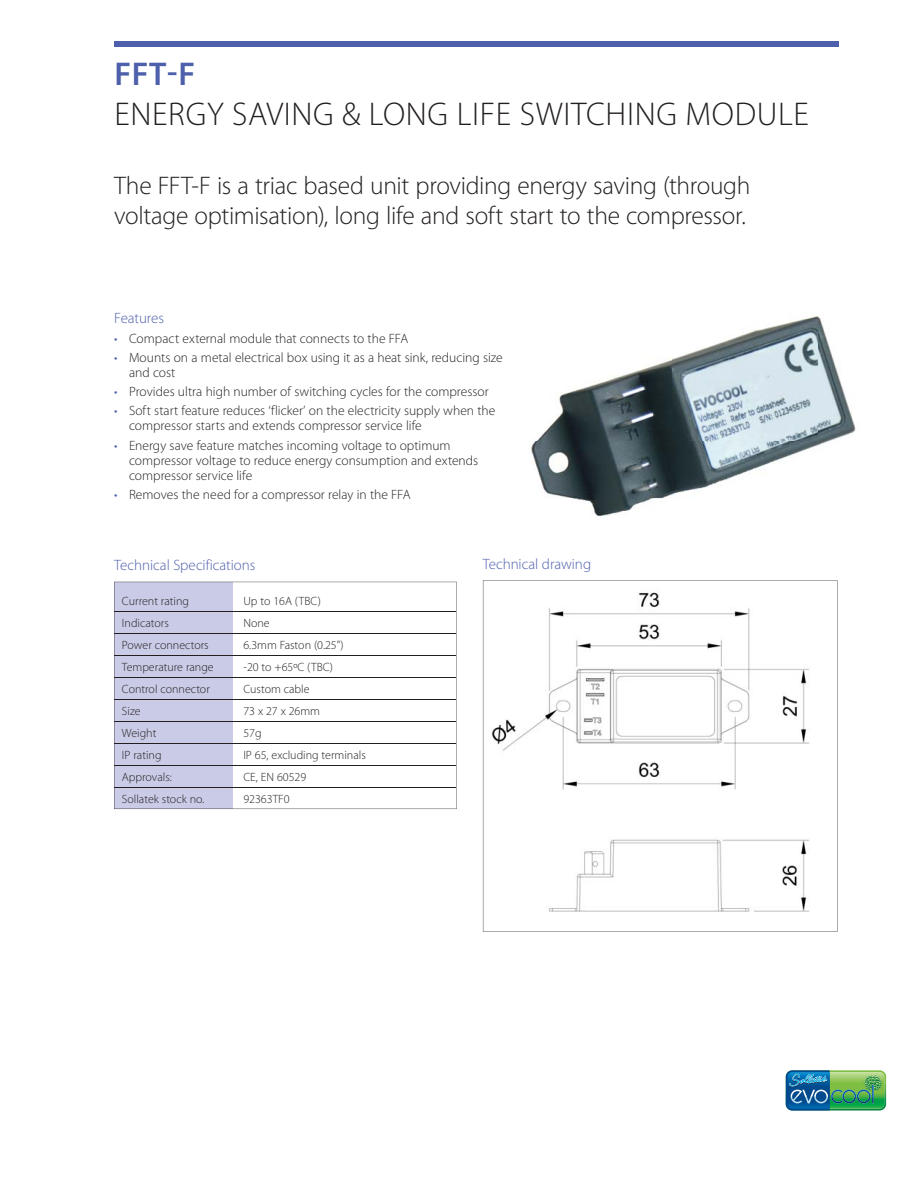
<style>
.page{position:relative;width:918px;height:1188px;background:#fff}
.page>*{position:absolute;margin:0;border:0;box-sizing:border-box;transform-origin:0 0}
.t1{font:300 33px "Myriad Pro";letter-spacing:.02em;color:#231f20}
.t2{font:600 33px "Myriad Pro";color:#4e5fab}
.t3{font:300 25.5px/30px "Myriad Pro";letter-spacing:-.01em;color:#231f20}
.t4{font:300 15px "Myriad Pro";letter-spacing:-.005em;color:#4e5fab}
.t5{font:300 13.5px/15px "Myriad Pro";color:#231f20}
.t6{font:300 12px "Myriad Pro";color:#231f20}
.s1{color:#4e5fab}
</style>
<div class="page">
<svg style="left:114px;top:582px;width:343px;height:227px"></svg>
<img style="left:530px;top:315px;width:326px;height:201px">
<img style="left:786px;top:1070px;width:100px;height:40px">
<svg style="left:483px;top:580px;width:354px;height:352px"></svg>
<div style="left:114px;top:41px;width:725px;height:6px;background:#4e5fab"></div>
<h1 class="t2" style="left:114px;top:62px;width:82px">FFT-F</h1>
<h1 class="t1" style="left:114px;top:101px;width:696px">ENERGY SAVING &amp; LONG LIFE SWITCHING MODULE</h1>
<h2 class="t3" style="left:114px;top:174px;width:638px">The FFT-F is a triac based unit providing energy saving (through voltage optimisation), long life and soft start to the compressor.</h2>
<p class="t4" style="left:114px;top:313px;width:51px">Features</p>
<p class="t5" style="left:114px;top:332px;width:296px"><span class="s1">•</span> Compact external module that connects to the FFA</p>
<p class="t5" style="left:129px;top:351px;width:375px;text-indent:-15px"><span class="s1">•</span> Mounts on a metal electrical box using it as a heat sink, reducing size and cost</p>
<p class="t5" style="left:114px;top:386px;width:376px"><span class="s1">•</span> Provides ultra high number of switching cycles for the compressor</p>
<p class="t5" style="left:129px;top:405px;width:368px;text-indent:-15px"><span class="s1">•</span> Soft start feature reduces ‘flicker’ on the electricity supply when the compressor starts and extends compressor service life</p>
<p class="t5" style="left:129px;top:439px;width:351px;text-indent:-15px"><span class="s1">•</span> Energy save feature matches incoming voltage to optimum compressor voltage to reduce energy consumption and extends compressor service life</p>
<p class="t5" style="left:114px;top:488px;width:298px"><span class="s1">•</span> Removes the need for a compressor relay in the FFA</p>
<p class="t4" style="left:114px;top:559px;width:143px">Technical Specifications</p>
<p class="t4" style="left:483px;top:559px;width:110px">Technical drawing</p>
<p class="t6" style="left:122px;top:596px;width:69px">Current rating</p>
<p class="t6" style="left:243px;top:596px;width:79px">Up to 16A (TBC)</p>
<p class="t6" style="left:122px;top:618px;width:49px">Indicators</p>
<p class="t6" style="left:243px;top:618px;width:28px">None</p>
<p class="t6" style="left:122px;top:640px;width:88px">Power connectors</p>
<p class="t6" style="left:243px;top:640px;width:102px">6.3mm Faston (0.25")</p>
<p class="t6" style="left:122px;top:662px;width:93px">Temperature range</p>
<p class="t6" style="left:243px;top:662px;width:91px">-20 to +65ºC (TBC)</p>
<p class="t6" style="left:122px;top:684px;width:89px">Control connector</p>
<p class="t6" style="left:243px;top:684px;width:68px">Custom cable</p>
<p class="t6" style="left:122px;top:706px;width:20px">Size</p>
<p class="t6" style="left:243px;top:706px;width:78px">73 x 27 x 26mm</p>
<p class="t6" style="left:122px;top:728px;width:36px">Weight</p>
<p class="t6" style="left:243px;top:728px;width:20px">57g</p>
<p class="t6" style="left:122px;top:750px;width:41px">IP rating</p>
<p class="t6" style="left:243px;top:750px;width:124px">IP 65, excluding terminals</p>
<p class="t6" style="left:122px;top:772px;width:52px">Approvals:</p>
<p class="t6" style="left:243px;top:772px;width:64px">CE, EN 60529</p>
<p class="t6" style="left:122px;top:794px;width:84px">Sollatek stock no.</p>
<p class="t6" style="left:243px;top:794px;width:48px">92363TF0</p>
</div>
